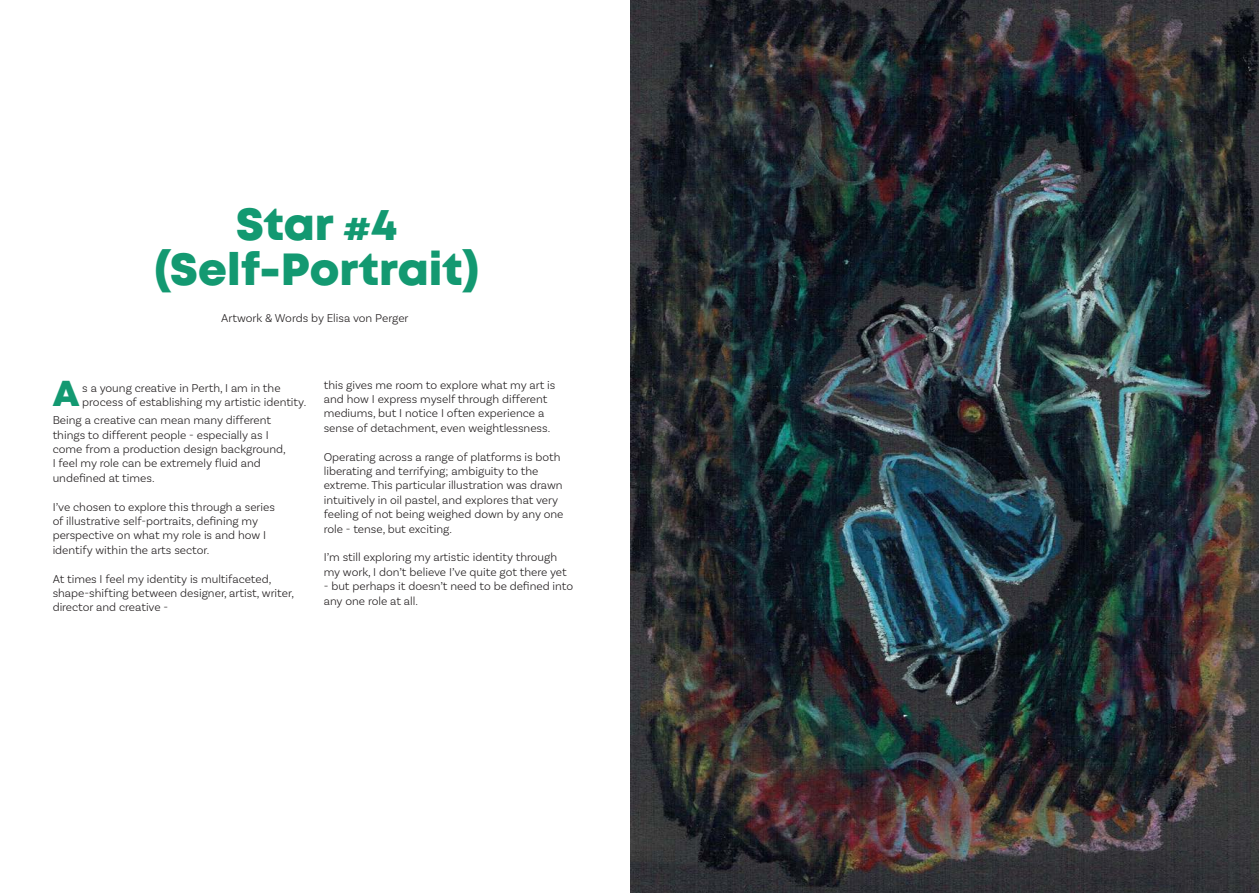
<style>
.page{position:relative;width:1259px;height:893px;background:#fff}
.page>*{position:absolute;margin:0;border:0;box-sizing:border-box;transform-origin:0 0}
.t1{font:45px "Mont Heavy DEMO";color:#139971}
.t2{font:36px "Mont Heavy DEMO";color:#139971}
.t3{font:300 12px/14.4px "Basic Sans";color:#231f20}
.s1{font-family:"Basic Sans";font-weight:900}
</style>
<div class="page">
<img style="left:631px;top:0;width:628px;height:893px">
<p class="t1" style="left:236px;top:199px;width:163px">Star <span class="s1">#</span>4</p>
<p class="t1" style="left:154px;top:244px;width:326px">(Self-Portrait)</p>
<p class="t3" style="left:221px;top:311px;width:189px">Artwork &amp; Words by Elisa von Perger</p>
<p class="t2" style="left:53px;top:373px;width:28px">A</p>
<p class="t3" style="left:324px;top:377px;width:233px">this gives me room to explore what my art is and how I express myself through different mediums, but I notice I often experience a sense of detachment, even weightlessness.</p>
<p class="t3" style="left:324px;top:449px;width:241px">Operating across a range of platforms is both liberating and terrifying; ambiguity to the extreme. This particular illustration was drawn intuitively in oil pastel, and explores that very feeling of not being weighed down by any one role - tense, but exciting.</p>
<p class="t3" style="left:324px;top:550px;width:244px">I’m still exploring my artistic identity through my work, I don’t believe I’ve quite got there yet</p>
<p class="t3" style="left:324px;top:579px;width:251px">- but perhaps it doesn’t need to be defined into any one role at all.</p>
<p class="t3" style="left:82px;top:380px;width:225px">s a young creative in Perth, I am in the process of establishing my artistic identity.</p>
<p class="t3" style="left:53px;top:413px;width:235px">Being a creative can mean many different things to different people - especially as I come from a production design background, I feel my role can be extremely fluid and undefined at times.</p>
<p class="t3" style="left:53px;top:499px;width:224px">I’ve chosen to explore this through a series of illustrative self-portraits, defining my perspective on what my role is and how I identify within the arts sector.</p>
<p class="t3" style="left:53px;top:571px;width:243px">At times I feel my identity is multifaceted, shape-shifting between designer, artist, writer, director and creative -</p>
</div>
